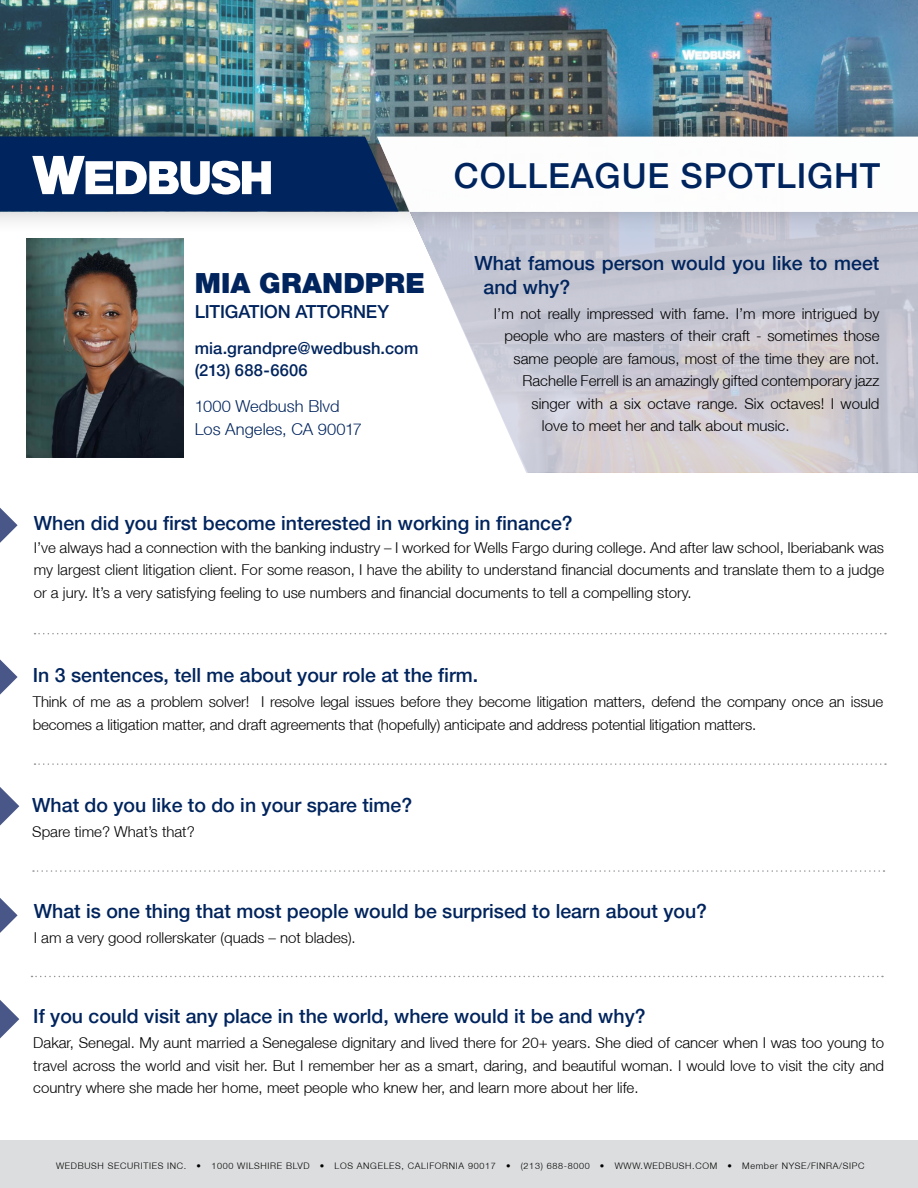
<style>
.page{position:relative;width:918px;height:1188px;background:#fff}
.page>*{position:absolute;margin:0;border:0;box-sizing:border-box;transform-origin:0 0}
.t1{font:500 34.5px "Helvetica Neue LT";letter-spacing:.025em;color:#00245d}
.t2{font:900 27.75px "Helvetica Neue LT";letter-spacing:.005em;color:#00245d}
.t3{font:500 19.5px/23.4px "Helvetica Neue LT";color:#00245d}
.t4{font:500 18px "Helvetica Neue LT";letter-spacing:-.01em;color:#00245d}
.t5{font:500 16.5px/22.5px "Helvetica Neue LT";letter-spacing:.005em;color:#00245d}
.t6{font:300 16.5px/22.5px "Helvetica Neue LT";letter-spacing:.005em;color:#00245d}
.t7{font:300 15px/22.5px "Helvetica Neue LT";color:#000;text-align:justify}
.t8{font:300 9px "Helvetica Neue LT";letter-spacing:.075em;color:#000}
.t9{font:300 9px "Helvetica Neue LT";letter-spacing:.15em;color:#000}
</style>
<div class="page">
<img style="left:0;top:0;width:918px;height:239px">
<svg style="left:410px;top:235px;width:508px;height:238px;background:#d0cfd8"></svg>
<img style="left:26px;top:239px;width:158px;height:219px">
<div style="left:0;top:100px;width:918px;height:135px;background:#000;opacity:.35"></div>
<div style="left:0;top:1140px;width:918px;height:48px;background:#dcddde"></div>
<svg style="left:0;top:508px;width:18px;height:35px"></svg>
<svg style="left:0;top:659px;width:18px;height:36px"></svg>
<svg style="left:34px;top:633px;width:852px;height:1px"></svg>
<svg style="left:34px;top:763px;width:852px;height:2px"></svg>
<svg style="left:33px;top:870px;width:852px;height:2px"></svg>
<svg style="left:0;top:898px;width:18px;height:35px"></svg>
<svg style="left:0;top:787px;width:19px;height:39px"></svg>
<svg style="left:0;top:1000px;width:19px;height:38px"></svg>
<svg style="left:32px;top:976px;width:851px;height:1px"></svg>
<svg style="left:0;top:137px;width:918px;height:75px"></svg>
<h2 class="t2" style="left:195px;top:267px;width:232px">MIA GRANDPRE</h2>
<p class="t4" style="left:195px;top:301px;width:196px">litigation attorney</p>
<p class="t5" style="left:195px;top:336px;width:225px">mia.grandpre@wedbush.com (213) 688-6606</p>
<p class="t6" style="left:195px;top:395px;width:169px">1000 Wedbush Blvd<br>Los Angeles, CA 90017</p>
<h1 class="t1" style="left:454px;top:155px;width:428px">colleague spotlight</h1>
<h3 class="t3" style="left:484px;top:251px;width:397px;text-indent:-9px">What famous person would you like to meet and why?</h3>
<p class="t7" style="left:494px;top:302px;width:387px">I’m not really impressed with fame. I’m more intrigued by</p>
<p class="t7" style="left:504px;top:324px;width:376px">people who are masters of their craft - sometimes those</p>
<p class="t7" style="left:513px;top:347px;width:367px">same people are famous, most of the time they are not.</p>
<p class="t7" style="left:522px;top:369px;width:358px">Rachelle Ferrell is an amazingly gifted contemporary jazz</p>
<p class="t7" style="left:531px;top:392px;width:349px">singer with a six octave range. Six octaves! I would</p>
<p class="t7" style="left:542px;top:414px;width:249px">love to meet her and talk about music.</p>
<h3 class="t3" style="left:34px;top:512px;width:540px">When did you first become interested in working in finance?</h3>
<p class="t7" style="left:34px;top:536px;width:852px">I’ve always had a connection with the banking industry – I worked for Wells Fargo during college. And after law school, Iberiabank was my largest client litigation client. For some reason, I have the ability to understand financial documents and translate them to a judge or a jury. It’s a very satisfying feeling to use numbers and financial documents to tell a compelling story.</p>
<h3 class="t3" style="left:33px;top:663px;width:447px">In 3 sentences, tell me about your role at the firm.</h3>
<p class="t7" style="left:33px;top:690px;width:852px">Think of me as a problem solver! I resolve legal issues before they become litigation matters, defend the company once an issue becomes a litigation matter, and draft agreements that (hopefully) anticipate and address potential litigation matters.</p>
<h3 class="t3" style="left:32px;top:793px;width:382px">What do you like to do in your spare time?</h3>
<p class="t7" style="left:32px;top:820px;width:164px">Spare time? What’s that?</p>
<h3 class="t3" style="left:34px;top:899px;width:675px">What is one thing that most people would be surprised to learn about you?</h3>
<p class="t7" style="left:34px;top:926px;width:324px">I am a very good rollerskater (quads – not blades).</p>
<h3 class="t3" style="left:33px;top:1004px;width:614px">If you could visit any place in the world, where would it be and why?</h3>
<p class="t7" style="left:33px;top:1031px;width:853px">Dakar, Senegal. My aunt married a Senegalese dignitary and lived there for 20+ years. She died of cancer when I was too young to travel across the world and visit her. But I remember her as a smart, daring, and beautiful woman. I would love to visit the city and country where she made her home, meet people who knew her, and learn more about her life.</p>
<p class="t9" style="left:56px;top:1160px;width:83px">wedbush securiti</p>
<p class="t8" style="left:152px;top:1160px;width:473px">es inc . • 1000 Wilshire Blvd • Los Angeles, CAlifornia 90017 • (213) 688-8000 • www</p>
<p class="t9" style="left:641px;top:1160px;width:77px">.wedbush.com</p>
<p class="t8" style="left:728px;top:1160px;width:139px">• Member NYSE/FINRA/SIPC</p>
</div>
